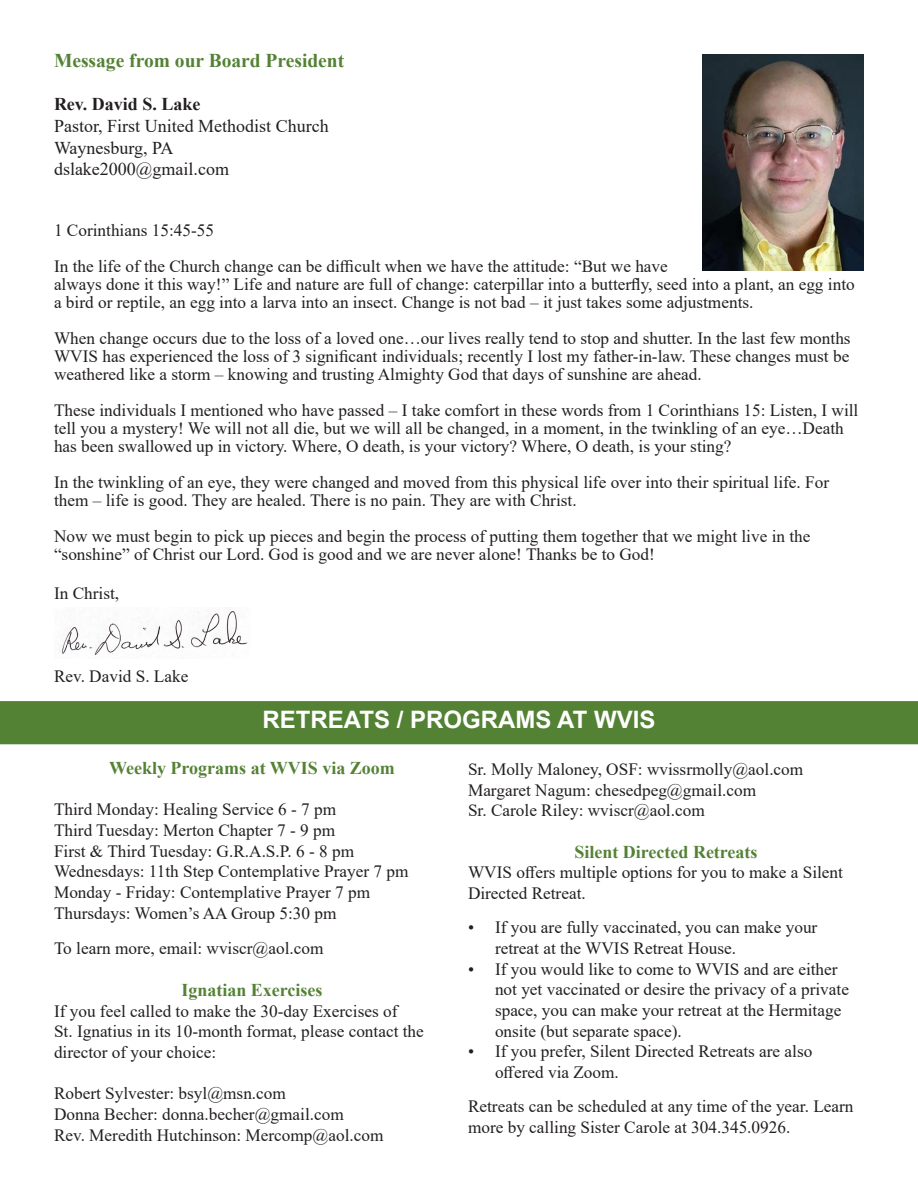
<style>
.page{position:relative;width:918px;height:1188px;background:#fff}
.page>*{position:absolute;margin:0;border:0;box-sizing:border-box;transform-origin:0 0}
.t1{font:700 24px "Arial";color:#fff}
.t2{font:700 19.5px "Times New Roman";color:#548235}
.t3{font:18px "Times New Roman";color:#231f20}
.t4{font:700 18px "Times New Roman";color:#548235}
.t5{font:700 18px "Times New Roman";color:#231f20}
.t6{font:17.25px/18px "Times New Roman";color:#231f20}
</style>
<div class="page">
<div style="left:1px;top:702px;width:916px;height:42px;background:#548235"></div>
<div style="left:0;top:701px;width:918px;height:43px;border:2px solid #548235"></div>
<img style="left:702px;top:54px;width:162px;height:216px">
<img style="left:60px;top:611px;width:188px;height:44px">
<p class="t2" style="left:54px;top:47px;width:292px">Message from our Board President</p>
<p class="t5" style="left:54px;top:91px;width:148px">Rev. David S. Lake</p>
<p class="t3" style="left:54px;top:113px;width:276px">Pastor, First United Methodist Church</p>
<p class="t3" style="left:54px;top:135px;width:121px">Waynesburg, PA</p>
<p class="t3" style="left:54px;top:156px;width:177px">dslake2000@gmail.com</p>
<p class="t6" style="left:54px;top:221px;width:162px">1 Corinthians 15:45-55</p>
<p class="t6" style="left:54px;top:257px;width:802px">In the life of the Church change can be difficult when we have the attitude: “But we have<br>always done it this way!” Life and nature are full of change: caterpillar into a butterfly, seed into a plant, an egg into a bird or reptile, an egg into a larva into an insect. Change is not bad – it just takes some adjustments.</p>
<p class="t6" style="left:54px;top:329px;width:798px;text-align:justify">When change occurs due to the loss of a loved one…our lives really tend to stop and shutter. In the last few months WVIS has experienced the loss of 3 significant individuals; recently I lost my father-in-law. These changes must be weathered like a storm – knowing and trusting Almighty God that days of sunshine are ahead.</p>
<p class="t6" style="left:54px;top:401px;width:806px">These individuals I mentioned who have passed – I take comfort in these words from 1 Corinthians 15: Listen, I will tell you a mystery! We will not all die, but we will all be changed, in a moment, in the twinkling of an eye…Death has been swallowed up in victory. Where, O death, is your victory? Where, O death, is your sting?</p>
<p class="t6" style="left:54px;top:473px;width:777px">In the twinkling of an eye, they were changed and moved from this physical life over into their spiritual life. For them – life is good. They are healed. There is no pain. They are with Christ.</p>
<p class="t6" style="left:54px;top:527px;width:758px">Now we must begin to pick up pieces and begin the process of putting them together that we might live in the “sonshine” of Christ our Lord. God is good and we are never alone! Thanks be to God!</p>
<p class="t6" style="left:54px;top:584px;width:67px">In Christ,</p>
<p class="t6" style="left:54px;top:667px;width:136px">Rev. David S. Lake</p>
<p class="t1" style="left:263px;top:703px;width:394px">RETREATS / PROGRAMS AT WVIS</p>
<p class="t4" style="left:109px;top:755px;width:287px">Weekly Programs at WVIS via Zoom</p>
<p class="t6" style="left:54px;top:800px;width:284px">Third Monday: Healing Service 6 - 7 pm</p>
<p class="t6" style="left:54px;top:821px;width:283px">Third Tuesday: Merton Chapter 7 - 9 pm</p>
<p class="t6" style="left:54px;top:841px;width:302px">First &amp; Third Tuesday: G.R.A.S.P. 6 - 8 pm</p>
<p class="t6" style="left:54px;top:862px;width:356px">Wednesdays: 11th Step Contemplative Prayer 7 pm</p>
<p class="t6" style="left:54px;top:883px;width:318px">Monday - Friday: Contemplative Prayer 7 pm</p>
<p class="t6" style="left:54px;top:903px;width:284px">Thursdays: Women’s AA Group 5:30 pm</p>
<p class="t6" style="left:54px;top:939px;width:271px">To learn more, email: wviscr@aol.com</p>
<p class="t4" style="left:181px;top:977px;width:143px">Ignatian Exercises</p>
<p class="t6" style="left:54px;top:1001px;width:345px">If you feel called to make the 30-day Exercises of</p>
<p class="t6" style="left:54px;top:1021px;width:371px;line-height:20.7px">St. Ignatius in its 10-month format, please contact the director of your choice:</p>
<p class="t6" style="left:54px;top:1084px;width:233px">Robert Sylvester: bsyl@msn.com</p>
<p class="t6" style="left:54px;top:1105px;width:291px">Donna Becher: donna.becher@gmail.com</p>
<p class="t6" style="left:54px;top:1125px;width:331px">Rev. Meredith Hutchinson: Mercomp@aol.com</p>
<p class="t6" style="left:468px;top:760px;width:337px">Sr. Molly Maloney, OSF: wvissrmolly@aol.com</p>
<p class="t6" style="left:468px;top:780px;width:290px">Margaret Nagum: chesedpeg@gmail.com</p>
<p class="t6" style="left:468px;top:801px;width:238px">Sr. Carole Riley: wviscr@aol.com</p>
<p class="t4" style="left:574px;top:839px;width:185px">Silent Directed Retreats</p>
<p class="t6" style="left:468px;top:862px;width:377px;line-height:20.7px">WVIS offers multiple options for you to make a Silent<br>Directed Retreat.</p>
<p class="t6" style="left:495px;top:917px;width:324px;line-height:20.7px;text-indent:-27px">• If you are fully vaccinated, you can make your retreat at the WVIS Retreat House.</p>
<p class="t6" style="left:495px;top:958px;width:356px;line-height:20.7px;text-indent:-27px">• If you would like to come to WVIS and are either not yet vaccinated or desire the privacy of a private space, you can make your retreat at the Hermitage onsite (but separate space).</p>
<p class="t6" style="left:495px;top:1041px;width:319px;line-height:20.7px;text-indent:-27px">• If you prefer, Silent Directed Retreats are also offered via Zoom.</p>
<p class="t6" style="left:468px;top:1096px;width:387px;line-height:20.7px">Retreats can be scheduled at any time of the year. Learn more by calling Sister Carole at 304.345.0926.</p>
</div>
